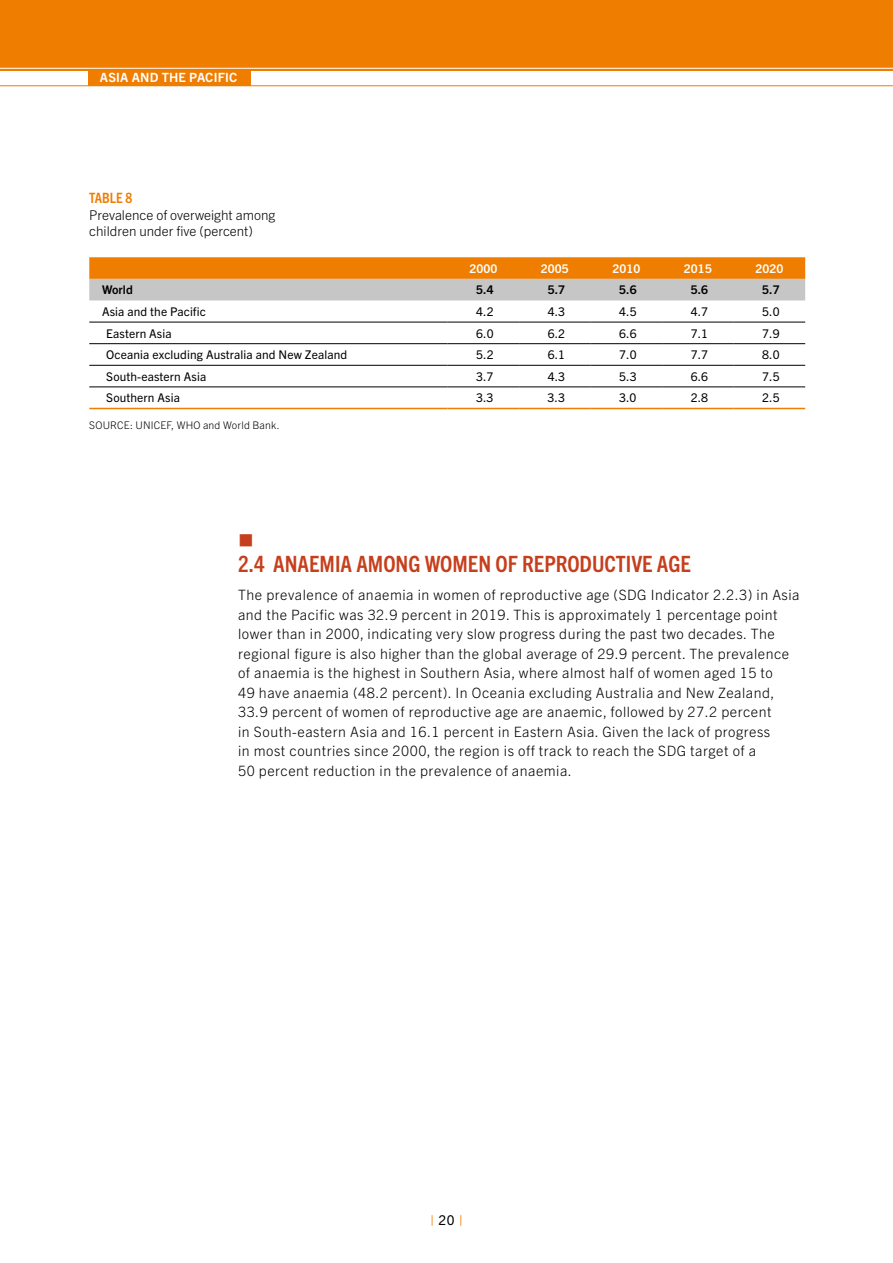
<style>
.page{position:relative;width:893px;height:1263px;background:#fff}
.page>*{position:absolute;margin:0;border:0;box-sizing:border-box;transform-origin:0 0}
.t1{font:700 condensed 22.5px "Trade Gothic Next LT Pro";color:#c63f1c}
.t2{font:21px "Wingdings";color:#c63f1c}
.t3{font:300 14.25px/19.5px "Trade Gothic Next LT Pro";letter-spacing:.035em;color:#000}
.t4{font:700 condensed 14.25px "Trade Gothic Next LT Pro";color:#ef7d00}
.t5{font:300 13.5px/16.5px "Trade Gothic Next LT Pro";color:#000}
.t6{font:13.5px "Trade Gothic Next LT Pro";color:#ef7d00}
.t7{font:700 12.75px "Trade Gothic Next LT Pro";letter-spacing:.015em;color:#fff}
.t8{font:12px "Trade Gothic Next LT Pro";letter-spacing:.01em;color:#000}
.t9{font:700 12px "Trade Gothic Next LT Pro";letter-spacing:.01em;color:#fff}
.t10{font:700 12px "Trade Gothic Next LT Pro";letter-spacing:.01em;color:#000}
.t11{font:300 10.5px "Trade Gothic Next LT Pro";letter-spacing:.02em;color:#000}
.s1{color:#000}
</style>
<div class="page">
<div style="left:0;top:0;width:893px;height:71px;background:#ef7d00"></div>
<div style="left:88px;top:68px;width:163px;height:18px;background:#ef7d00"></div>
<hr style="left:0;top:85px;width:893px;height:1px;background:#ef7d00">
<hr style="left:0;top:68px;width:893px;height:1px;background:#fff">
<svg style="left:89px;top:257px;width:716px;height:43px;background:#daa263"></svg>
<hr style="left:89px;top:322px;width:359px;height:1px;background:#000">
<hr style="left:448px;top:322px;width:71px;height:1px;background:#000">
<hr style="left:519px;top:322px;width:72px;height:1px;background:#000">
<hr style="left:591px;top:322px;width:71px;height:1px;background:#000">
<hr style="left:662px;top:322px;width:72px;height:1px;background:#000">
<hr style="left:734px;top:322px;width:71px;height:1px;background:#000">
<hr style="left:89px;top:343px;width:359px;height:1px;background:#000">
<hr style="left:448px;top:343px;width:71px;height:1px;background:#000">
<hr style="left:519px;top:343px;width:72px;height:1px;background:#000">
<hr style="left:591px;top:343px;width:71px;height:1px;background:#000">
<hr style="left:662px;top:343px;width:72px;height:1px;background:#000">
<hr style="left:734px;top:343px;width:71px;height:1px;background:#000">
<hr style="left:89px;top:365px;width:359px;height:1px;background:#000">
<hr style="left:448px;top:365px;width:71px;height:1px;background:#000">
<hr style="left:519px;top:365px;width:72px;height:1px;background:#000">
<hr style="left:591px;top:365px;width:71px;height:1px;background:#000">
<hr style="left:662px;top:365px;width:72px;height:1px;background:#000">
<hr style="left:734px;top:365px;width:71px;height:1px;background:#000">
<hr style="left:89px;top:386px;width:359px;height:1px;background:#000">
<hr style="left:448px;top:386px;width:71px;height:1px;background:#000">
<hr style="left:519px;top:386px;width:72px;height:1px;background:#000">
<hr style="left:591px;top:386px;width:71px;height:1px;background:#000">
<hr style="left:662px;top:386px;width:72px;height:1px;background:#000">
<hr style="left:734px;top:386px;width:71px;height:1px;background:#000">
<hr style="left:89px;top:408px;width:359px;height:1px;background:#ef7d00">
<hr style="left:448px;top:408px;width:71px;height:1px;background:#ef7d00">
<hr style="left:519px;top:408px;width:72px;height:1px;background:#ef7d00">
<hr style="left:591px;top:408px;width:71px;height:1px;background:#ef7d00">
<hr style="left:662px;top:408px;width:72px;height:1px;background:#ef7d00">
<hr style="left:734px;top:408px;width:71px;height:1px;background:#ef7d00">
<p class="t7" style="left:100px;top:69px;width:139px">ASIA AND THE PACIFIC</p>
<p class="t4" style="left:89px;top:188px;width:44px">TABLE 8</p>
<p class="t5" style="left:89px;top:205px;width:188px">Prevalence of overweight among children under five (percent)</p>
<p class="t9" style="left:469px;top:260px;width:29px">2000</p>
<p class="t9" style="left:541px;top:260px;width:29px">2005</p>
<p class="t9" style="left:612px;top:260px;width:29px">2010</p>
<p class="t9" style="left:684px;top:260px;width:29px">2015</p>
<p class="t9" style="left:755px;top:260px;width:29px">2020</p>
<p class="t10" style="left:102px;top:282px;width:32px">World</p>
<p class="t10" style="left:476px;top:282px;width:19px">5.4</p>
<p class="t10" style="left:548px;top:282px;width:19px">5.7</p>
<p class="t10" style="left:619px;top:282px;width:19px">5.6</p>
<p class="t10" style="left:691px;top:282px;width:19px">5.6</p>
<p class="t10" style="left:762px;top:282px;width:19px">5.7</p>
<p class="t8" style="left:102px;top:303px;width:105px">Asia and the Pacific</p>
<p class="t8" style="left:476px;top:303px;width:19px">4.2</p>
<p class="t8" style="left:548px;top:303px;width:19px">4.3</p>
<p class="t8" style="left:619px;top:303px;width:19px">4.5</p>
<p class="t8" style="left:691px;top:303px;width:19px">4.7</p>
<p class="t8" style="left:762px;top:303px;width:19px">5.0</p>
<p class="t8" style="left:106px;top:325px;width:67px">Eastern Asia</p>
<p class="t8" style="left:476px;top:325px;width:19px">6.0</p>
<p class="t8" style="left:548px;top:325px;width:19px">6.2</p>
<p class="t8" style="left:619px;top:325px;width:19px">6.6</p>
<p class="t8" style="left:691px;top:325px;width:19px">7.1</p>
<p class="t8" style="left:762px;top:325px;width:19px">7.9</p>
<p class="t8" style="left:106px;top:346px;width:243px">Oceania excluding Australia and New Zealand</p>
<p class="t8" style="left:476px;top:346px;width:19px">5.2</p>
<p class="t8" style="left:548px;top:346px;width:19px">6.1</p>
<p class="t8" style="left:619px;top:346px;width:19px">7.0</p>
<p class="t8" style="left:691px;top:346px;width:19px">7.7</p>
<p class="t8" style="left:762px;top:346px;width:19px">8.0</p>
<p class="t8" style="left:106px;top:368px;width:102px">South-eastern Asia</p>
<p class="t8" style="left:476px;top:368px;width:19px">3.7</p>
<p class="t8" style="left:548px;top:368px;width:19px">4.3</p>
<p class="t8" style="left:619px;top:368px;width:19px">5.3</p>
<p class="t8" style="left:691px;top:368px;width:19px">6.6</p>
<p class="t8" style="left:762px;top:368px;width:19px">7.5</p>
<p class="t8" style="left:106px;top:390px;width:75px">Southern Asia</p>
<p class="t8" style="left:476px;top:390px;width:19px">3.3</p>
<p class="t8" style="left:548px;top:390px;width:19px">3.3</p>
<p class="t8" style="left:619px;top:390px;width:19px">3.0</p>
<p class="t8" style="left:691px;top:390px;width:19px">2.8</p>
<p class="t8" style="left:762px;top:390px;width:19px">2.5</p>
<p class="t11" style="left:89px;top:418px;width:192px">SOURCE: UNICEF, WHO and World Bank.</p>
<h2 class="t2" style="left:238px;top:530px;width:14px">■</h2>
<h1 class="t1" style="left:238px;top:549px;width:454px">2.4 ANAEMIA AMONG WOMEN OF REPRODUCTIVE AGE</h1>
<p class="t3" style="left:238px;top:584px;width:563px">The prevalence of anaemia in women of reproductive age (SDG Indicator 2.2.3) in Asia and the Pacific was 32.9 percent in 2019. This is approximately 1 percentage point lower than in 2000, indicating very slow progress during the past two decades. The regional figure is also higher than the global average of 29.9 percent. The prevalence of anaemia is the highest in Southern Asia, where almost half of women aged 15 to<br>49 have anaemia (48.2 percent). In Oceania excluding Australia and New Zealand, 33.9 percent of women of reproductive age are anaemic, followed by 27.2 percent<br>in South-eastern Asia and 16.1 percent in Eastern Asia. Given the lack of progress<br>in most countries since 2000, the region is off track to reach the SDG target of a<br>50 percent reduction in the prevalence of anaemia.</p>
<p class="t6" style="left:430px;top:1211px;width:34px">| <span class="s1">20</span> |</p>
</div>
